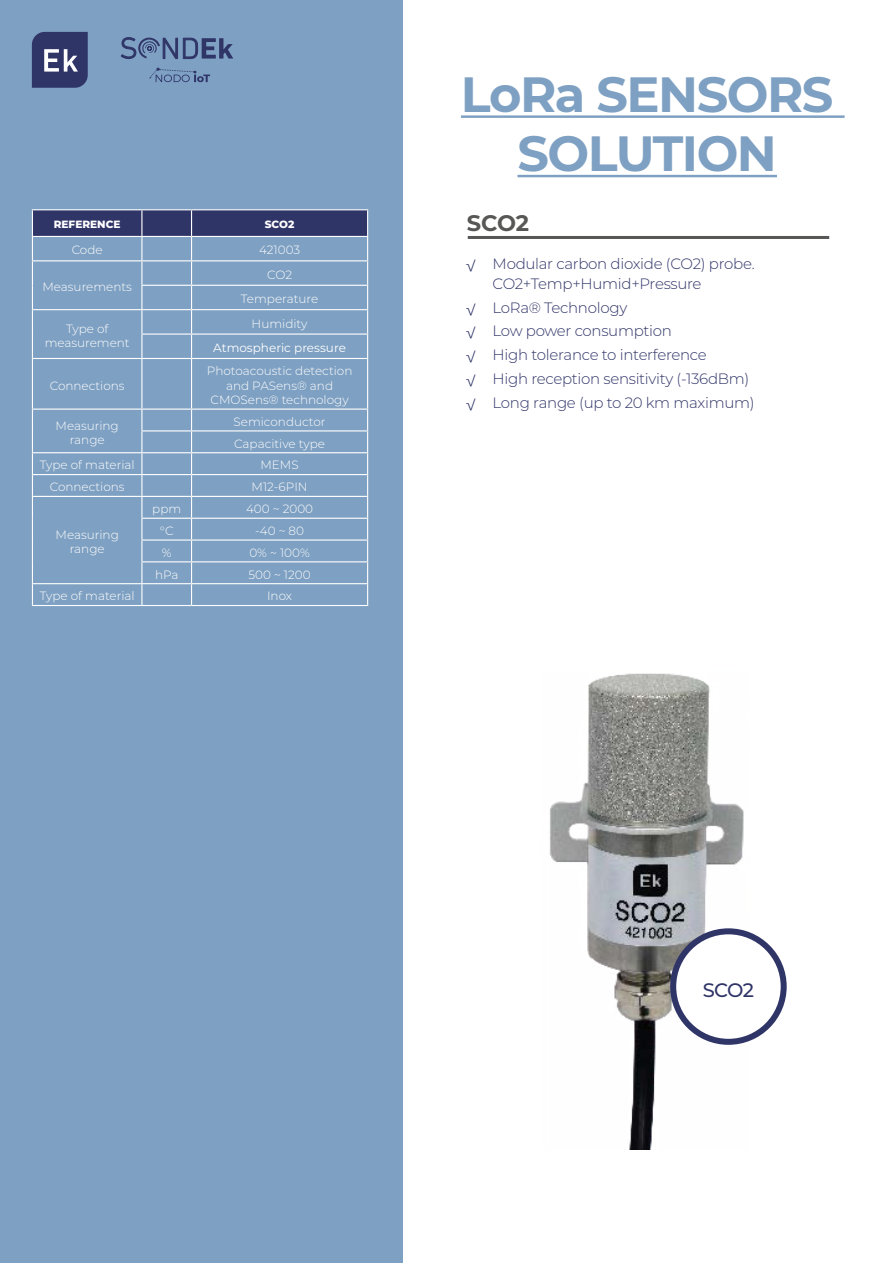
<style>
.page{position:relative;width:893px;height:1263px;background:#fff}
.page>*{position:absolute;margin:0;border:0;box-sizing:border-box;transform-origin:0 0}
.t1{font:700 49.5px/59.4px "Montserrat";letter-spacing:-.03em;color:#7ea0c2;text-align:center}
.t2{font:700 22.5px "Montserrat";color:#575756}
.t3{font:500 19.5px "Montserrat";color:#303568}
.t4{font:300 15px/23.7px "Montserrat";letter-spacing:-.02em;color:#303568}
.t5{font:300 12px/14.4px "Montserrat";color:#fff;text-align:center}
.t6{font:12px "Montserrat";color:#fff}
.t7{font:800 10.5px "Montserrat";color:#fff}
.s1{font-weight:400;font-size:12.75px}
</style>
<div class="page">
<div style="left:0;top:0;width:402px;height:1263px;background:#7ea0c2"></div>
<hr style="left:468px;top:236px;width:361px;height:3px;background:#575756">
<svg style="left:32px;top:32px;width:56px;height:56px;background:#494e7b"></svg>
<svg style="left:121px;top:37px;width:112px;height:22px"></svg>
<svg style="left:149px;top:68px;width:61px;height:14px"></svg>
<img style="left:550px;top:673px;width:208px;height:476px">
<div style="left:673px;top:931px;width:111px;height:111px;background:#fff;border-radius:50%"></div>
<div style="left:670px;top:928px;width:117px;height:117px;border:6px solid #303568;border-radius:50%"></div>
<div style="left:32px;top:210px;width:110px;height:26px;background:#303568"></div>
<hr style="left:32px;top:209px;width:110px;height:1px;background:#fff">
<hr style="left:142px;top:209px;width:50px;height:1px;background:#fff">
<hr style="left:192px;top:209px;width:176px;height:1px;background:#fff">
<hr style="left:32px;top:236px;width:110px;height:1px;background:#fff">
<hr style="left:32px;top:260px;width:110px;height:1px;background:#fff">
<hr style="left:32px;top:309px;width:110px;height:1px;background:#fff">
<svg style="left:32px;top:210px;width:1px;height:148px"></svg>
<hr style="left:142px;top:358px;width:50px;height:1px;background:#fff">
<hr style="left:192px;top:358px;width:176px;height:1px;background:#fff">
<hr style="left:191px;top:359px;width:1px;height:49px;background:#fff">
<hr style="left:367px;top:359px;width:1px;height:49px;background:#fff">
<hr style="left:142px;top:408px;width:50px;height:2px;background:#fff">
<hr style="left:192px;top:408px;width:176px;height:2px;background:#fff">
<hr style="left:141px;top:430px;width:51px;height:1px;background:#fff">
<hr style="left:192px;top:430px;width:176px;height:1px;background:#fff">
<svg style="left:141px;top:210px;width:227px;height:148px"></svg>
<hr style="left:142px;top:452px;width:50px;height:1px;background:#fff">
<hr style="left:192px;top:452px;width:176px;height:1px;background:#fff">
<hr style="left:32px;top:358px;width:110px;height:1px;background:#fff">
<hr style="left:32px;top:359px;width:1px;height:49px;background:#fff">
<hr style="left:141px;top:359px;width:1px;height:49px;background:#fff">
<hr style="left:142px;top:474px;width:50px;height:1px;background:#fff">
<hr style="left:192px;top:474px;width:176px;height:1px;background:#fff">
<hr style="left:32px;top:408px;width:110px;height:2px;background:#fff">
<hr style="left:32px;top:496px;width:110px;height:1px;background:#fff">
<hr style="left:142px;top:496px;width:50px;height:1px;background:#fff">
<hr style="left:192px;top:496px;width:176px;height:1px;background:#fff">
<hr style="left:141px;top:518px;width:51px;height:1px;background:#fff">
<hr style="left:192px;top:518px;width:176px;height:1px;background:#fff">
<hr style="left:141px;top:539px;width:51px;height:2px;background:#fff">
<hr style="left:192px;top:539px;width:176px;height:2px;background:#fff">
<hr style="left:141px;top:561px;width:51px;height:1px;background:#fff">
<hr style="left:192px;top:561px;width:176px;height:1px;background:#fff">
<hr style="left:32px;top:452px;width:110px;height:1px;background:#fff">
<hr style="left:32px;top:474px;width:110px;height:1px;background:#fff">
<hr style="left:32px;top:583px;width:110px;height:1px;background:#fff">
<svg style="left:32px;top:410px;width:1px;height:195px"></svg>
<hr style="left:142px;top:583px;width:50px;height:1px;background:#fff">
<svg style="left:141px;top:410px;width:1px;height:195px"></svg>
<hr style="left:192px;top:583px;width:176px;height:1px;background:#fff">
<svg style="left:191px;top:410px;width:1px;height:195px"></svg>
<svg style="left:367px;top:410px;width:1px;height:195px"></svg>
<hr style="left:32px;top:605px;width:110px;height:1px;background:#fff">
<hr style="left:142px;top:605px;width:50px;height:1px;background:#fff">
<hr style="left:192px;top:605px;width:176px;height:1px;background:#fff">
<hr style="left:461px;top:115px;width:384px;height:3px;background:#7ea0c2">
<hr style="left:517px;top:175px;width:260px;height:2px;background:#7ea0c2">
<p class="t7" style="left:54px;top:217px;width:68px">REFERENCE</p>
<p class="t7" style="left:265px;top:217px;width:31px">SCO2</p>
<p class="t5" style="left:72px;top:243px;width:33px">Code</p>
<p class="t5" style="left:259px;top:243px;width:43px">421003</p>
<p class="t5" style="left:42px;top:279px;width:91px">Measurements</p>
<p class="t5" style="left:241px;top:262px;width:79px;line-height:24.5px">CO2<br>Temperature</p>
<p class="t5" style="left:45px;top:321px;width:87px">Type of measurement</p>
<p class="t5" style="left:252px;top:316px;width:57px">Humidity</p>
<p class="t6" style="left:213px;top:340px;width:134px">Atmospheric pressure</p>
<p class="t5" style="left:50px;top:378px;width:76px">Connections</p>
<p class="t5" style="left:207px;top:363px;width:147px">Photoacoustic detection and PASens® and<br>CMOSens® technology</p>
<p class="t5" style="left:56px;top:418px;width:65px">Measuring range</p>
<p class="t5" style="left:234px;top:410px;width:94px;line-height:21.8px;text-align:left">Semiconductor<br>Capacitive type</p>
<p class="t5" style="left:40px;top:458px;width:96px">Type of material</p>
<p class="t5" style="left:260px;top:458px;width:40px">MEMS</p>
<p class="t5" style="left:50px;top:479px;width:76px">Connections</p>
<p class="t5" style="left:252px;top:479px;width:58px">M12-6PIN</p>
<p class="t5" style="left:56px;top:527px;width:65px">Measuring range</p>
<p class="t5" style="left:152px;top:501px;width:30px">ppm</p>
<p class="t5" style="left:246px;top:501px;width:69px">400 ~ 2000</p>
<p class="t5" style="left:160px;top:523px;width:15px">°C</p>
<p class="t5" style="left:255px;top:523px;width:50px">-40 ~ 80</p>
<p class="t5" style="left:162px;top:545px;width:11px">%</p>
<p class="t5" style="left:249px;top:545px;width:62px">0% ~ 100%</p>
<p class="t5" style="left:155px;top:567px;width:25px">hPa</p>
<p class="t5" style="left:248px;top:567px;width:64px">500 ~ 1200</p>
<p class="t5" style="left:40px;top:588px;width:96px">Type of material</p>
<p class="t5" style="left:267px;top:588px;width:27px">Inox</p>
<h1 class="t1" style="left:461px;top:62px;width:374px">LoRa SENSORS<br>SOLUTION</h1>
<h2 class="t2" style="left:467px;top:207px;width:64px">SCO2</h2>
<p class="t4" style="left:493px;top:254px;width:264px;line-height:19.5px;text-indent:-27px"><span class="s1">√</span> Modular carbon dioxide (CO2) probe.<br>CO2+Temp+Humid+Pressure</p>
<p class="t4" style="left:466px;top:295px;width:290px"><span class="s1">√</span> LoRa® Technology<br><span class="s1">√</span> Low power consumption<br><span class="s1">√</span> High tolerance to interference<br><span class="s1">√</span> High reception sensitivity (-136dBm) <span class="s1">√</span> Long range (up to 20 km maximum)</p>
<h3 class="t3" style="left:703px;top:976px;width:52px">SCO2</h3>
</div>
